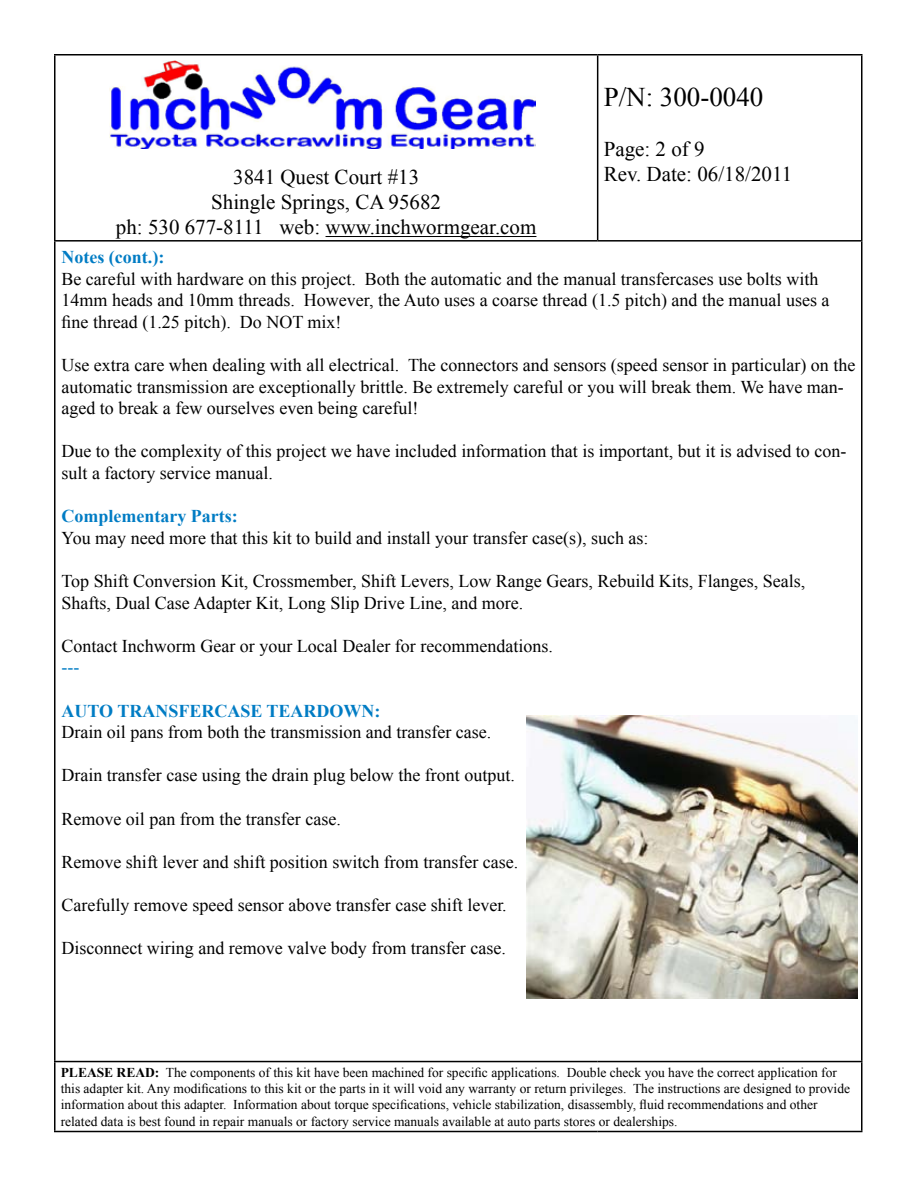
<style>
.page{position:relative;width:918px;height:1188px;background:#fff}
.page>*{position:absolute;margin:0;border:0;box-sizing:border-box;transform-origin:0 0}
.t1{font:27px "Times New Roman";color:#000}
.t2{font:21px/25.2px "Times New Roman";color:#000;text-align:center}
.t3{font:18px/21.6px "Times New Roman";color:#000}
.t4{font:700 18px "Times New Roman";color:#007cc4}
.t5{font:18px "Times New Roman";color:#007cc4}
.t6{font:13.5px/16.2px "Times New Roman";color:#000}
.s1{font-weight:700}
</style>
<div class="page">
<hr style="left:54px;top:54px;width:544px;height:2px;background:#000">
<hr style="left:54px;top:55px;width:2px;height:185px;background:#000">
<hr style="left:598px;top:54px;width:264px;height:2px;background:#000">
<hr style="left:597px;top:55px;width:1px;height:185px;background:#000">
<hr style="left:861px;top:55px;width:1px;height:185px;background:#000">
<hr style="left:54px;top:240px;width:544px;height:2px;background:#000">
<hr style="left:54px;top:242px;width:2px;height:819px;background:#000">
<hr style="left:598px;top:240px;width:264px;height:2px;background:#000">
<hr style="left:861px;top:242px;width:1px;height:819px;background:#000">
<hr style="left:54px;top:1061px;width:544px;height:1px;background:#000">
<hr style="left:54px;top:1062px;width:2px;height:69px;background:#000">
<hr style="left:598px;top:1061px;width:264px;height:1px;background:#000">
<hr style="left:861px;top:1062px;width:1px;height:69px;background:#000">
<hr style="left:54px;top:1131px;width:544px;height:1px;background:#000">
<hr style="left:598px;top:1131px;width:264px;height:1px;background:#000">
<hr style="left:326px;top:236px;width:210px;height:1px;background:#000">
<img style="left:109px;top:61px;width:427px;height:88px">
<img style="left:527px;top:716px;width:331px;height:283px">
<p class="t2" style="left:116px;top:164px;width:422px">3841 Quest Court #13<br>Shingle Springs, CA 95682<br>ph: 530 677-8111 web: www.inchwormgear.com</p>
<h1 class="t1" style="left:604px;top:78px;width:161px">P/N: 300-0040</h1>
<p class="t2" style="left:604px;top:136px;width:190px;text-align:left">Page: 2 of 9<br>Rev. Date: 06/18/2011</p>
<p class="t4" style="left:62px;top:245px;width:104px">Notes (cont.):</p>
<p class="t3" style="left:62px;top:267px;width:770px">Be careful with hardware on this project. Both the automatic and the manual transfercases use bolts with<br>14mm heads and 10mm threads. However, the Auto uses a coarse thread (1.5 pitch) and the manual uses a fine thread (1.25 pitch). Do NOT mix!</p>
<p class="t3" style="left:62px;top:354px;width:795px">Use extra care when dealing with all electrical. The connectors and sensors (speed sensor in particular) on the automatic transmission are exceptionally brittle. Be extremely careful or you will break them. We have man&shy;aged to break a few ourselves even being careful!</p>
<p class="t3" style="left:62px;top:440px;width:786px">Due to the complexity of this project we have included information that is important, but it is advised to con&shy;sult a factory service manual.</p>
<p class="t4" style="left:62px;top:504px;width:178px">Complementary Parts:</p>
<p class="t3" style="left:62px;top:527px;width:589px">You may need more that this kit to build and install your transfer case(s), such as:</p>
<p class="t3" style="left:62px;top:570px;width:745px">Top Shift Conversion Kit, Crossmember, Shift Levers, Low Range Gears, Rebuild Kits, Flanges, Seals,<br>Shafts, Dual Case Adapter Kit, Long Slip Drive Line, and more.</p>
<p class="t3" style="left:62px;top:635px;width:493px">Contact Inchworm Gear or your Local Dealer for recommendations.</p>
<p class="t5" style="left:62px;top:655px;width:19px">---</p>
<p class="t4" style="left:62px;top:698px;width:321px">AUTO TRANSFERCASE TEARDOWN:</p>
<p class="t3" style="left:62px;top:721px;width:431px">Drain oil pans from both the transmission and transfer case.</p>
<p class="t3" style="left:62px;top:764px;width:455px">Drain transfer case using the drain plug below the front output.</p>
<p class="t3" style="left:62px;top:807px;width:281px">Remove oil pan from the transfer case.</p>
<p class="t3" style="left:62px;top:851px;width:458px">Remove shift lever and shift position switch from transfer case.</p>
<p class="t3" style="left:62px;top:894px;width:447px">Carefully remove speed sensor above transfer case shift lever.</p>
<p class="t3" style="left:62px;top:937px;width:446px">Disconnect wiring and remove valve body from transfer case.</p>
<p class="t6" style="left:61px;top:1064px;width:791px"><span class="s1">PLEASE READ:</span> The components of this kit have been machined for specific applications. Double check you have the correct application for this adapter kit. Any modifications to this kit or the parts in it will void any warranty or return privileges. The instructions are designed to provide information about this adapter. Information about torque specifications, vehicle stabilization, disassembly, fluid recommendations and other related data is best found in repair manuals or factory service manuals available at auto parts stores or dealerships.</p>
</div>
